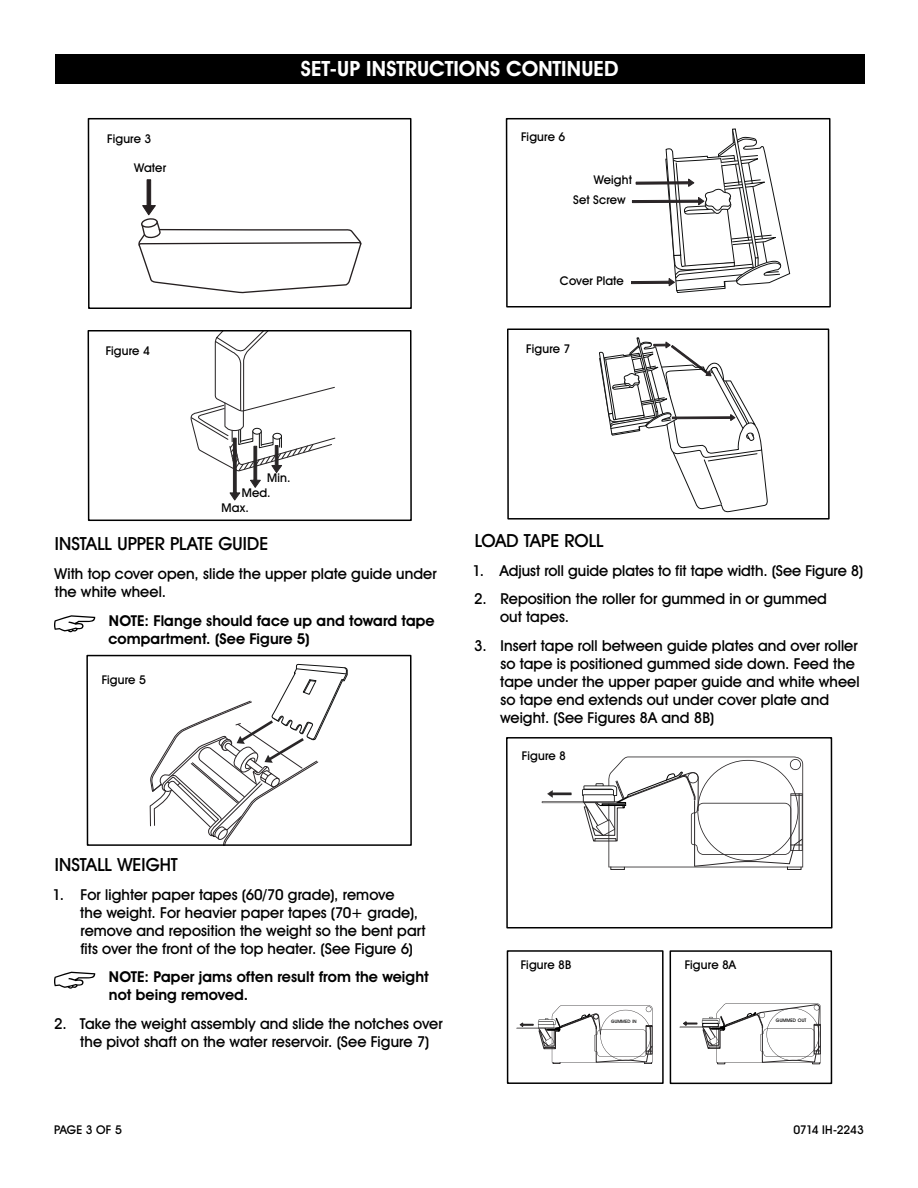
<style>
.page{position:relative;width:918px;height:1188px;background:#fff}
.page>*{position:absolute;margin:0;border:0;box-sizing:border-box;transform-origin:0 0}
.t1{font:700 21px "Uline Two Knine";color:#fff}
.t2{font:18px "Uline Two Knine";letter-spacing:-.005em;color:#000}
.t3{font:15px/18px "Uline Two Knine";letter-spacing:.005em;color:#000}
.t4{font:700 15px/18px "Uline Two Knine";letter-spacing:.005em;color:#000}
.t5{font:12px/19.8px "Uline Two Knine";letter-spacing:.015em;color:#000}
.t6{font:12px "Uline Two Knine";letter-spacing:-.01em;color:#000}
.t7{font:4.8px "Uline Two Knine";color:#000}
.t8{font:4.65px "Uline Two Knine";color:#000}
</style>
<div class="page">
<svg style="left:54px;top:615px;width:41px;height:17px"></svg>
<svg style="left:54px;top:972px;width:41px;height:17px"></svg>
<svg style="left:599px;top:338px;width:169px;height:174px"></svg>
<div style="left:507px;top:328px;width:323px;height:192px;border:2px solid #000"></div>
<svg style="left:150px;top:664px;width:198px;height:179px"></svg>
<div style="left:86px;top:655px;width:326px;height:191px;border:2px solid #000"></div>
<svg style="left:547px;top:790px;width:25px;height:7px"></svg>
<div style="left:610px;top:866px;width:15px;height:4px;border:1px solid #292627"></div>
<div style="left:787px;top:866px;width:14px;height:4px;border:1px solid #292627"></div>
<hr style="left:542px;top:801px;width:76px;height:2px;background:#292627">
<svg style="left:582px;top:757px;width:221px;height:110px"></svg>
<div style="left:506px;top:737px;width:326px;height:191px;border:2px solid #000"></div>
<hr style="left:680px;top:1027px;width:40px;height:1px;background:#292627">
<svg style="left:683px;top:1003px;width:138px;height:61px"></svg>
<div style="left:670px;top:950px;width:162px;height:134px;border:2px solid #000"></div>
<hr style="left:517px;top:1028px;width:39px;height:1px;background:#292627">
<svg style="left:519px;top:1005px;width:134px;height:59px"></svg>
<div style="left:507px;top:950px;width:157px;height:134px;border:2px solid #000"></div>
<div style="left:55px;top:54px;width:810px;height:30px;background:#000"></div>
<svg style="left:631px;top:129px;width:159px;height:164px"></svg>
<div style="left:506px;top:118px;width:325px;height:190px;border:2px solid #000"></div>
<svg style="left:138px;top:179px;width:223px;height:114px"></svg>
<div style="left:88px;top:118px;width:324px;height:191px;border:2px solid #000"></div>
<svg style="left:191px;top:333px;width:144px;height:167px"></svg>
<div style="left:88px;top:330px;width:324px;height:191px;border:2px solid #000"></div>
<p class="t5" style="left:107px;top:128px;width:46px">Figure 3</p>
<p class="t5" style="left:134px;top:158px;width:34px">Water</p>
<p class="t5" style="left:106px;top:341px;width:46px">Figure 4</p>
<h1 class="t1" style="left:301px;top:56px;width:109px">set-up instruction</h1>
<h1 class="t1" style="left:490px;top:56px;width:61px">s COntinued</h1>
<p class="t5" style="left:521px;top:127px;width:46px">Figure 6</p>
<p class="t5" style="left:573px;top:170px;width:60px;text-indent:21px">Weight<br>Set Screw</p>
<p class="t5" style="left:560px;top:271px;width:65px">Cover Plate</p>
<p class="t5" style="left:526px;top:339px;width:46px">Figure 7</p>
<p class="t5" style="left:267px;top:467px;width:25px">Min.</p>
<p class="t5" style="left:242px;top:483px;width:30px">Med.</p>
<p class="t5" style="left:222px;top:497px;width:29px">Max.</p>
<p class="t2" style="left:55px;top:533px;width:215px">INSTALL UPPER PLATE GUIDE</p>
<p class="t3" style="left:55px;top:565px;width:384px">With top cover open, slide the upper plate guide under the white wheel.</p>
<p class="t4" style="left:108px;top:612px;width:328px">NOTE: Flange should face up and toward tape compartment. (See Figure 5)</p>
<p class="t5" style="left:102px;top:670px;width:46px">Figure 5</p>
<p class="t2" style="left:475px;top:529px;width:122px">LOAD TAPE ROLL</p>
<p class="t3" style="left:473px;top:561px;width:392px">1. Adjust roll guide plates to fit tape width. (See Figure 8)</p>
<p class="t3" style="left:500px;top:590px;width:328px;text-indent:-26px">2. Reposition the roller for gummed in or gummed out tapes.</p>
<p class="t3" style="left:500px;top:637px;width:361px;text-indent:-26px">3. Insert tape roll between guide plates and over roller so tape is positioned gummed side down. Feed the tape under the upper paper guide and white wheel so tape end extends out under cover plate and weight. (See Figures 8A and 8B)</p>
<p class="t5" style="left:522px;top:746px;width:46px">Figure 8</p>
<p class="t2" style="left:55px;top:853px;width:125px">INSTALL WEIGHT</p>
<p class="t3" style="left:80px;top:885px;width:347px;text-indent:-28px">1. For lighter paper tapes (60/70 grade), remove<br>the weight. For heavier paper tapes (70+ grade), remove and reposition the weight so the bent part fits over the front of the top heater. (See Figure 6)</p>
<p class="t4" style="left:109px;top:968px;width:321px">NOTE: Paper jams often result from the weight not being removed.</p>
<p class="t3" style="left:80px;top:1015px;width:364px;text-indent:-26px">2. Take the weight assembly and slide the notches over the pivot shaft on the water reservoir. (See Figure 7)</p>
<p class="t5" style="left:521px;top:955px;width:52px">Figure 8B</p>
<p class="t8" style="left:611px;top:1019px;width:27px">GUMMED IN</p>
<p class="t5" style="left:685px;top:954px;width:53px">Figure 8A</p>
<p class="t7" style="left:776px;top:1017px;width:32px">GUMMED OUT</p>
<p class="t5" style="left:54px;top:1119px;width:69px">PAGE 3 OF 5</p>
<p class="t6" style="left:793px;top:1122px;width:72px">0714 IH-2243</p>
</div>
